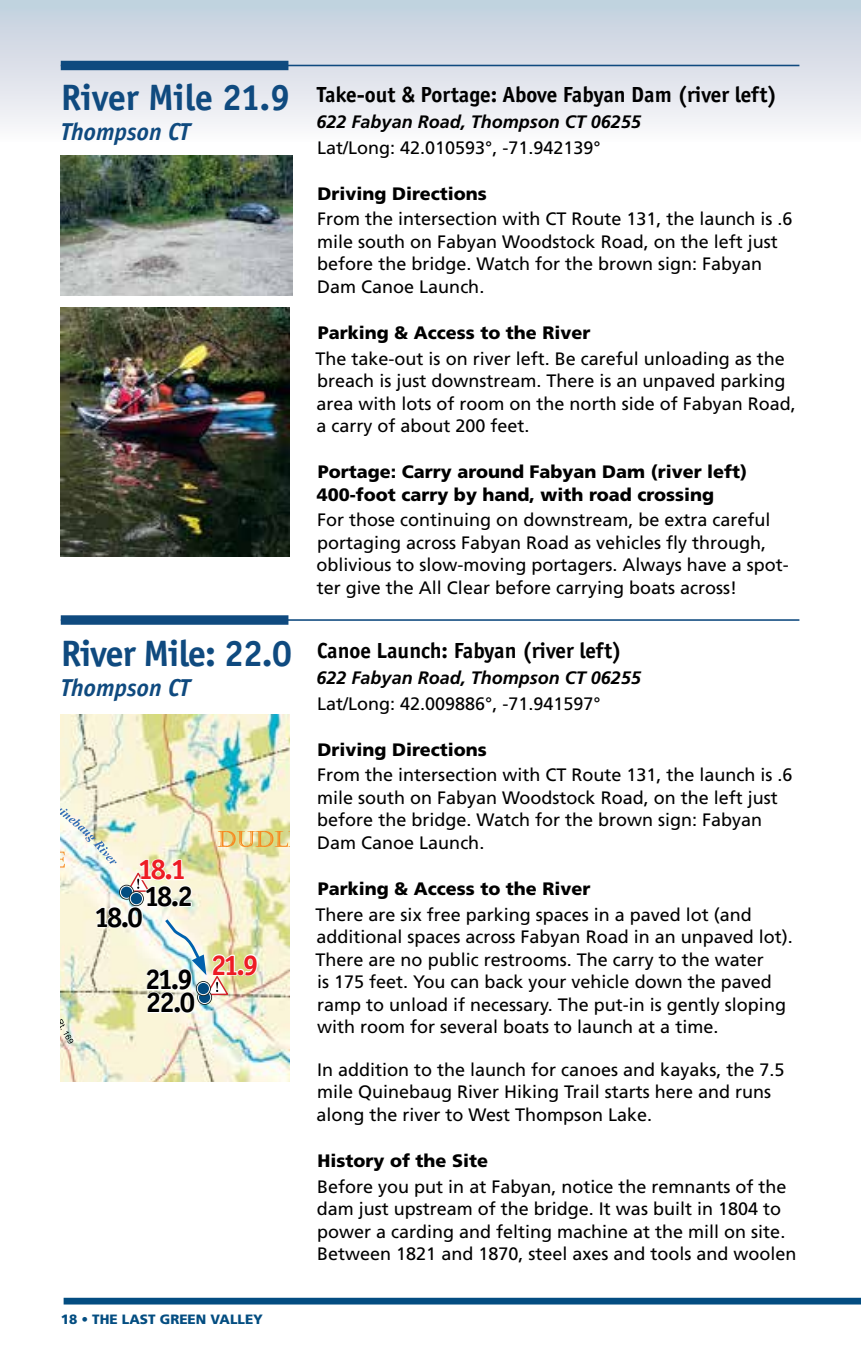
<style>
.page{position:relative;width:861px;height:1357px;background:#fff}
.page>*{position:absolute;margin:0;border:0;box-sizing:border-box;transform-origin:0 0}
.t1{font:700 37.8px "Officina Sans";letter-spacing:-.02em;color:#0f4a7f}
.t2{font:700 37.8px "Officina Sans";color:#0f4a7f}
.t3{font:700 29.25px "Officina Sans";letter-spacing:-.085em;color:#000}
.t4{font:700 29.25px "Officina Sans";color:#ed1d24}
.t5{font:italic 700 25.2px "Officina Sans";color:#0f4a7f}
.t6{font:700 22.5px "Officina Sans";color:#000}
.t7{font:18px/22.5px "Frutiger LT Std";color:#000}
.t8{font:900 18px/22.5px "Frutiger LT Std";color:#000}
.t9{font:italic 700 18px "Frutiger LT Std";color:#000}
.t10{font:900 13.5px "Frutiger LT Std";color:#034d81}
</style>
<div class="page">
<div style="left:0;top:0;width:861px;height:143px;background:linear-gradient(to bottom,#bfccdb,#faf8fa)"></div>
<div style="left:64px;top:1298px;width:797px;height:6px;background:#034d81"></div>
<div style="left:61px;top:615px;width:227px;height:10px;background:#0f4a7f"></div>
<div style="left:61px;top:61px;width:227px;height:9px;background:#0f4a7f"></div>
<hr style="left:61px;top:619px;width:738px;height:2px;background:#0f4a7f">
<hr style="left:61px;top:65px;width:738px;height:1px;background:#0f4a7f">
<img style="left:60px;top:307px;width:229px;height:249px">
<img style="left:61px;top:155px;width:231px;height:140px">
<img style="left:61px;top:714px;width:228px;height:368px">
<img style="left:61px;top:799px;width:228px;height:244px">
<div style="left:119px;top:885px;width:15px;height:15px;border:3px solid #1a2421;border-radius:50%"></div>
<div style="left:120px;top:886px;width:13px;height:12px;background:#034d81;border-radius:50%"></div>
<div style="left:120px;top:885px;width:13px;height:14px;border:1px solid #fff;border-radius:50%"></div>
<div style="left:129px;top:891px;width:15px;height:15px;border:3px solid #1a2421;border-radius:50%"></div>
<div style="left:130px;top:892px;width:12px;height:13px;background:#034d81;border-radius:50%"></div>
<div style="left:130px;top:892px;width:13px;height:13px;border:1px solid #fff;border-radius:50%"></div>
<div style="left:197px;top:990px;width:15px;height:15px;border:3px solid #1a2421;border-radius:50%"></div>
<div style="left:198px;top:991px;width:13px;height:12px;background:#034d81;border-radius:50%"></div>
<div style="left:198px;top:991px;width:13px;height:13px;border:1px solid #fff;border-radius:50%"></div>
<div style="left:196px;top:981px;width:15px;height:15px;border:3px solid #1a2421;border-radius:50%"></div>
<div style="left:197px;top:982px;width:12px;height:12px;background:#034d81;border-radius:50%"></div>
<div style="left:197px;top:982px;width:13px;height:13px;border:1px solid #fff;border-radius:50%"></div>
<h1 class="t2" style="left:61px;top:75px;width:231px">River Mile 21.9</h1>
<h3 class="t5" style="left:61px;top:117px;width:131px">Thompson CT</h3>
<h1 class="t1" style="left:61px;top:631px;width:232px">River Mile: 22.0</h1>
<h3 class="t5" style="left:61px;top:673px;width:131px">Thompson CT</h3>
<h2 class="t4" style="left:138px;top:852px;width:50px">18.1</h2>
<h2 class="t3" style="left:145px;top:878px;width:50px">18.2</h2>
<h2 class="t3" style="left:94px;top:899px;width:50px">18.0</h2>
<h2 class="t3" style="left:145px;top:962px;width:49px">21.9</h2>
<h2 class="t3" style="left:146px;top:985px;width:51px">22.0</h2>
<h2 class="t4" style="left:211px;top:947px;width:49px">21.9</h2>
<p class="t10" style="left:61px;top:1311px;width:204px">18 • The Last Green Valley</p>
<p class="t6" style="left:317px;top:81px;width:462px">Take-out &amp; Portage: Above Fabyan Dam (river left)</p>
<p class="t9" style="left:316px;top:111px;width:326px">622 Fabyan Road, Thompson CT 06255</p>
<p class="t7" style="left:317px;top:136px;width:285px">Lat/Long: 42.010593°, -71.942139°</p>
<p class="t8" style="left:317px;top:182px;width:171px">Driving Directions</p>
<p class="t7" style="left:317px;top:208px;width:477px">From the intersection with CT Route 131, the launch is .6 mile south on Fabyan Woodstock Road, on the left just before the bridge. Watch for the brown sign: Fabyan Dam Canoe Launch.</p>
<p class="t8" style="left:318px;top:321px;width:274px">Parking &amp; Access to the River</p>
<p class="t7" style="left:315px;top:347px;width:482px">The take-out is on river left. Be careful unloading as the breach is just downstream. There is an unpaved parking area with lots of room on the north side of Fabyan Road, a carry of about 200 feet.</p>
<p class="t8" style="left:317px;top:461px;width:432px">Portage: Carry around Fabyan Dam (river left)<br>400-foot carry by hand, with road crossing</p>
<p class="t7" style="left:316px;top:509px;width:474px">For those continuing on downstream, be extra careful portaging across Fabyan Road as vehicles fly through, oblivious to slow-moving portagers. Always have a spot&shy;ter give the All Clear before carrying boats across!</p>
<p class="t6" style="left:317px;top:637px;width:306px">Canoe Launch: Fabyan (river left)</p>
<p class="t9" style="left:316px;top:667px;width:326px">622 Fabyan Road, Thompson CT 06255</p>
<p class="t7" style="left:317px;top:692px;width:285px">Lat/Long: 42.009886°, -71.941597°</p>
<p class="t8" style="left:317px;top:738px;width:171px">Driving Directions</p>
<p class="t7" style="left:317px;top:764px;width:477px">From the intersection with CT Route 131, the launch is .6 mile south on Fabyan Woodstock Road, on the left just before the bridge. Watch for the brown sign: Fabyan Dam Canoe Launch.</p>
<p class="t8" style="left:318px;top:877px;width:274px">Parking &amp; Access to the River</p>
<p class="t7" style="left:315px;top:903px;width:479px">There are six free parking spaces in a paved lot (and additional spaces across Fabyan Road in an unpaved lot).<br>There are no public restrooms. The carry to the water<br>is 175 feet. You can back your vehicle down the paved ramp to unload if necessary. The put-in is gently sloping with room for several boats to launch at a time.</p>
<p class="t7" style="left:316px;top:1058px;width:469px">In addition to the launch for canoes and kayaks, the 7.5 mile Quinebaug River Hiking Trail starts here and runs along the river to West Thompson Lake.</p>
<p class="t8" style="left:317px;top:1149px;width:172px">History of the Site</p>
<p class="t7" style="left:317px;top:1175px;width:481px">Before you put in at Fabyan, notice the remnants of the dam just upstream of the bridge. It was built in 1804 to power a carding and felting machine at the mill on site.<br>Between 1821 and 1870, steel axes and tools and woolen</p>
</div>
